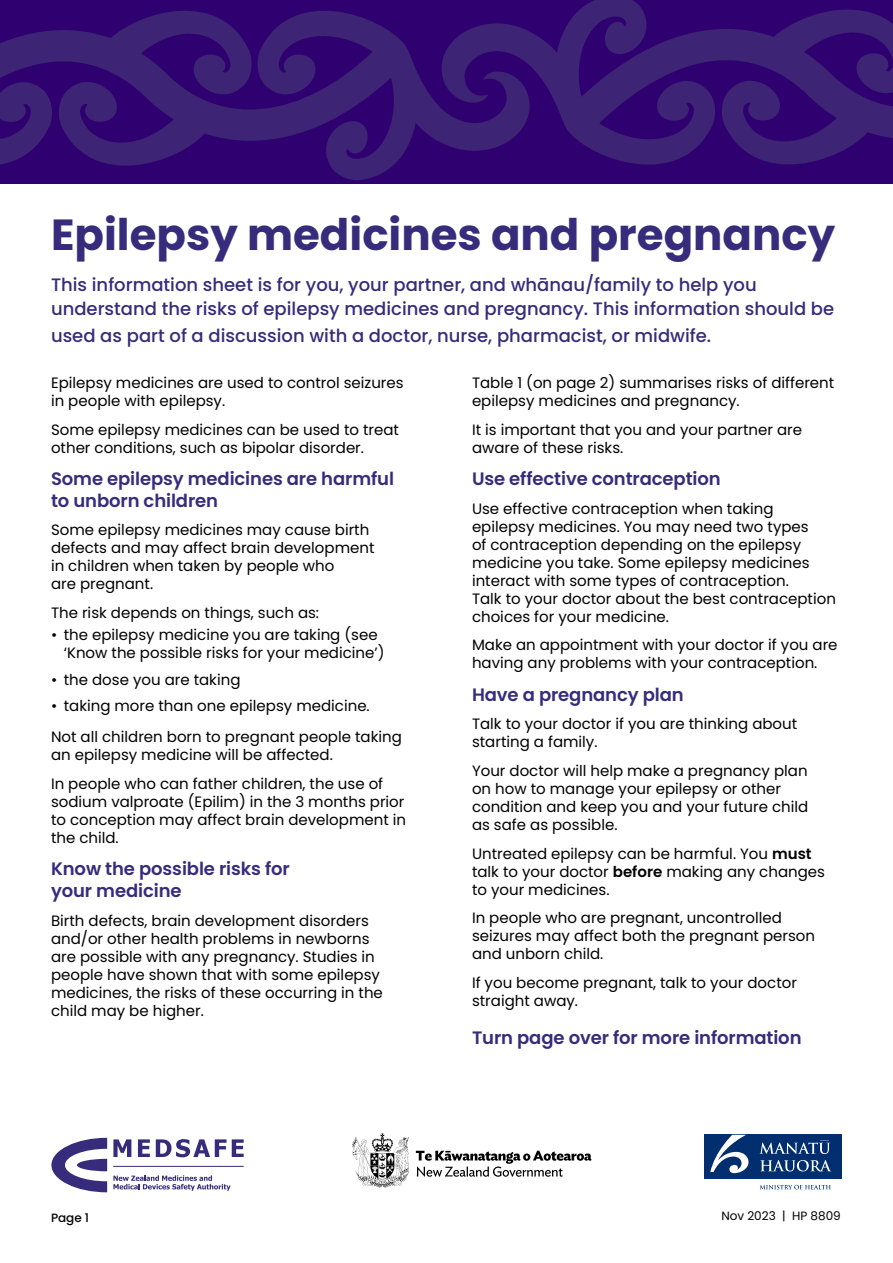
<style>
.page{position:relative;width:893px;height:1263px;background:#fff}
.page>*{position:absolute;margin:0;border:0;box-sizing:border-box;transform-origin:0 0}
.t1{font:700 43.5px "Poppins";color:#362c7b}
.t2{font:500 18px/24px "Poppins";color:#362c7b}
.t3{font:600 18px/21.8px "Poppins";letter-spacing:-.005em;color:#362c7b}
.t4{font:15px/18px "Poppins";color:#000}
.t5{font:12px "Poppins";color:#000}
.t6{font:500 12px "Poppins";color:#000}
.s1{font-weight:600}
</style>
<div class="page">
<svg style="left:51px;top:1138px;width:56px;height:54px"></svg>
<svg style="left:113px;top:1139px;width:18px;height:18px"></svg>
<svg style="left:138px;top:1139px;width:12px;height:18px"></svg>
<svg style="left:156px;top:1139px;width:88px;height:18px"></svg>
<svg style="left:113px;top:1175px;width:118px;height:16px"></svg>
<hr style="left:113px;top:1166px;width:131px;height:1px;background:#362c7b">
<svg style="left:416px;top:1150px;width:175px;height:27px"></svg>
<svg style="left:352px;top:1133px;width:58px;height:55px"></svg>
<div style="left:0;top:0;width:893px;height:184px;background:#2f006f"></div>
<svg style="left:442px;top:0;width:451px;height:165px"></svg>
<svg style="left:439px;top:63px;width:91px;height:88px"></svg>
<svg style="left:0;top:10px;width:439px;height:170px"></svg>
<div style="left:704px;top:1135px;width:138px;height:44px;background:#002e6e"></div>
<svg style="left:710px;top:1135px;width:38px;height:38px"></svg>
<svg style="left:759px;top:1140px;width:71px;height:14px"></svg>
<svg style="left:760px;top:1160px;width:71px;height:11px"></svg>
<svg style="left:760px;top:1185px;width:71px;height:4px"></svg>
<h1 class="t1" style="left:51px;top:210px;width:786px">Epilepsy medicines and pregnancy</h1>
<p class="t2" style="left:51px;top:273px;width:785px">This information sheet is for you, your partner, and whānau/family to help you understand the risks of epilepsy medicines and pregnancy. This information should be</p>
<p class="t2" style="left:51px;top:324px;width:662px">used as part of a discussion with a doctor, nurse, pharmacist, or midwife.</p>
<p class="t4" style="left:51px;top:374px;width:354px">Epilepsy medicines are used to control seizures in people with epilepsy.</p>
<p class="t4" style="left:51px;top:420px;width:350px">Some epilepsy medicines can be used to treat other conditions, such as bipolar disorder.</p>
<p class="t3" style="left:51px;top:468px;width:344px">Some epilepsy medicines are harmful to unborn children</p>
<p class="t4" style="left:51px;top:521px;width:325px">Some epilepsy medicines may cause birth defects and may affect brain development in children when taken by people who<br>are pregnant.</p>
<p class="t4" style="left:51px;top:604px;width:270px">The risk depends on things, such as:</p>
<p class="t4" style="left:64px;top:626px;width:322px;text-indent:-13px">• the epilepsy medicine you are taking (see ‘Know the possible risks for your medicine’)</p>
<p class="t4" style="left:51px;top:671px;width:191px">• the dose you are taking</p>
<p class="t4" style="left:51px;top:691px;width:352px;line-height:30.8px">• taking more than one epilepsy medicine.<br>Not all children born to pregnant people taking</p>
<p class="t4" style="left:51px;top:741px;width:334px;line-height:28.7px">an epilepsy medicine will be affected.<br>In people who can father children, the use of</p>
<p class="t4" style="left:51px;top:792px;width:357px;text-align:justify">sodium valproate (Epilim) in the 3 months prior to conception may affect brain development in the child.</p>
<p class="t3" style="left:51px;top:858px;width:240px">Know the possible risks for your medicine</p>
<p class="t4" style="left:51px;top:911px;width:333px">Birth defects, brain development disorders and/or other health problems in newborns are possible with any pregnancy. Studies in people have shown that with some epilepsy medicines, the risks of these occurring in the child may be higher.</p>
<p class="t4" style="left:472px;top:374px;width:364px">Table 1 (on page 2) summarises risks of different epilepsy medicines and pregnancy.</p>
<p class="t4" style="left:472px;top:420px;width:332px">It is important that you and your partner are aware of these risks.</p>
<p class="t3" style="left:472px;top:468px;width:250px">Use effective contraception</p>
<p class="t4" style="left:472px;top:499px;width:365px">Use effective contraception when taking epilepsy medicines. You may need two types<br>of contraception depending on the epilepsy medicine you take. Some epilepsy medicines interact with some types of contraception.<br>Talk to your doctor about the best contraception choices for your medicine.</p>
<p class="t4" style="left:472px;top:636px;width:367px">Make an appointment with your doctor if you are having any problems with your contraception.</p>
<p class="t3" style="left:472px;top:684px;width:213px">Have a pregnancy plan</p>
<p class="t4" style="left:472px;top:715px;width:327px">Talk to your doctor if you are thinking about starting a family.</p>
<p class="t4" style="left:472px;top:762px;width:338px">Your doctor will help make a pregnancy plan on how to manage your epilepsy or other condition and keep you and your future child as safe as possible.</p>
<p class="t4" style="left:472px;top:844px;width:354px">Untreated epilepsy can be harmful. You <span class="s1">must </span>talk to your doctor <span class="s1">before</span> making any changes to your medicines.</p>
<p class="t4" style="left:472px;top:909px;width:345px">In people who are pregnant, uncontrolled seizures may affect both the pregnant person and unborn child.</p>
<p class="t4" style="left:472px;top:974px;width:326px">If you become pregnant, talk to your doctor straight away.</p>
<p class="t3" style="left:472px;top:1026px;width:331px">Turn page over for more information</p>
<p class="t6" style="left:51px;top:1211px;width:40px">Page 1</p>
<p class="t5" style="left:721px;top:1209px;width:121px">Nov 2023 | HP 8809</p>
</div>
